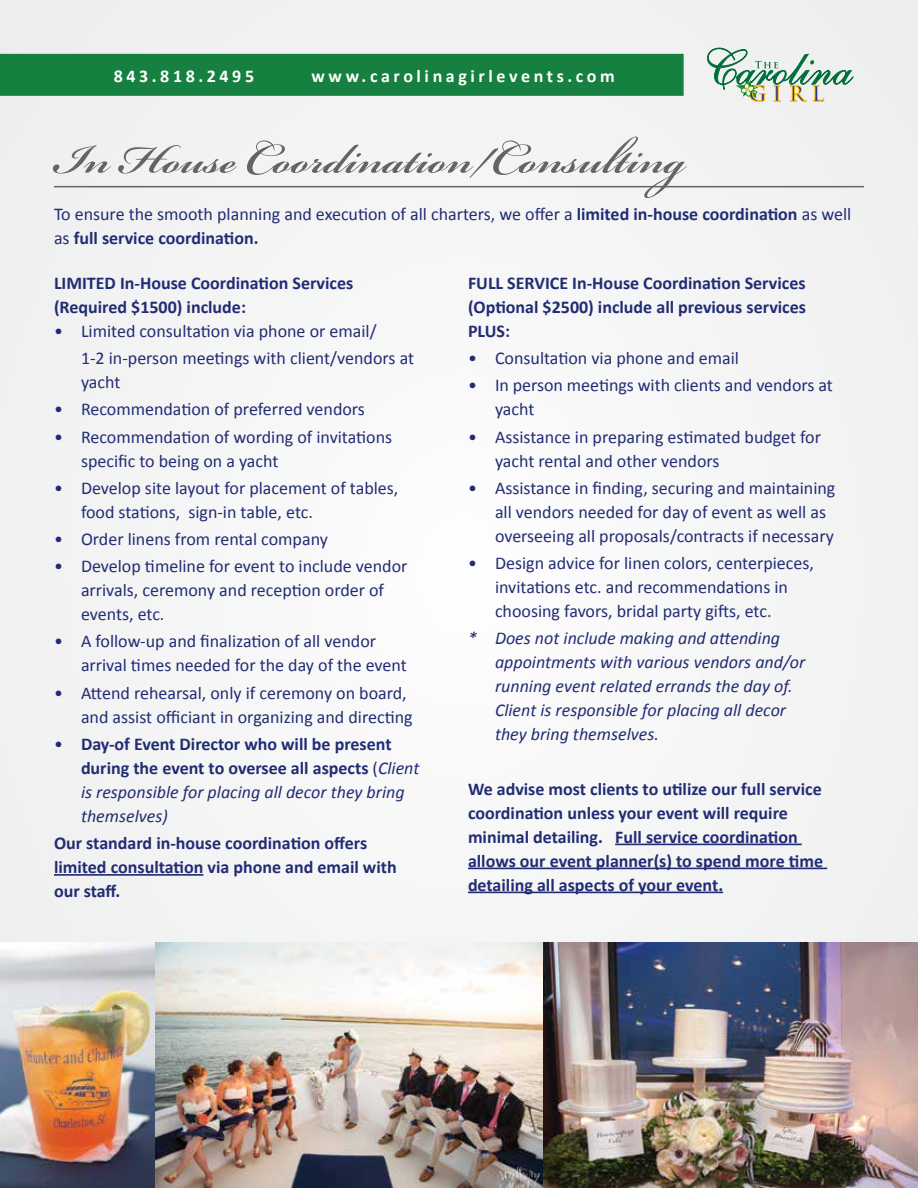
<style>
.page{position:relative;width:918px;height:1188px;background:#f4f4f5}
.page>*{position:absolute;margin:0;border:0;box-sizing:border-box;transform-origin:0 0}
.t1{font:63px "Bickham Script MM 700";color:#636466}
.t2{font:18px/24px "Calibri";color:#222c74}
.t3{font:700 18px/24px "Calibri";color:#222c74}
.t4{font:italic 18px/24px "Calibri";color:#222c74}
.t5{font:700 18px "Calibri";letter-spacing:.2em;color:#fff}
.s1{font-weight:700}
.s2{font-weight:400}
.s3{font-weight:400;font-style:italic}
</style>
<div class="page">
<div style="left:0;top:54px;width:684px;height:42px;background:#168040"></div>
<svg style="left:707px;top:48px;width:146px;height:55px"></svg>
<hr style="left:54px;top:186px;width:810px;height:1px;background:#636466">
<img style="left:0;top:943px;width:156px;height:245px">
<img style="left:156px;top:943px;width:762px;height:245px">
<hr style="left:54px;top:874px;width:149px;height:2px;background:#222c74">
<hr style="left:615px;top:844px;width:187px;height:1px;background:#222c74">
<hr style="left:468px;top:868px;width:359px;height:1px;background:#222c74">
<hr style="left:468px;top:892px;width:255px;height:1px;background:#222c74">
<p class="t5" style="left:114px;top:64px;width:142px">843.818.2495</p>
<p class="t5" style="left:311px;top:64px;width:305px">www.carolinagirlevents.com</p>
<h1 class="t1" style="left:54px;top:125px;width:633px">In House Coordination/Consulting</h1>
<p class="t2" style="left:54px;top:203px;width:799px">To ensure the smooth planning and execution of all charters, we offer a <span class="s1">limited in-house coordination</span> as well as <span class="s1">full service coordination.</span></p>
<p class="t3" style="left:54px;top:271px;width:301px">LIMITED In-House Coordination Services (Required $1500) include:</p>
<p class="t2" style="left:81px;top:317px;width:335px;line-height:27.3px;text-indent:-27px">• Limited consultation via phone or email/<br>1-2 in-person meetings with client/vendors at</p>
<p class="t2" style="left:81px;top:370px;width:41px">yacht</p>
<p class="t2" style="left:54px;top:397px;width:312px">• Recommendation of preferred vendors</p>
<p class="t2" style="left:81px;top:425px;width:313px;text-indent:-27px">• Recommendation of wording of invitations specific to being on a yacht</p>
<p class="t2" style="left:81px;top:476px;width:319px;text-indent:-27px">• Develop site layout for placement of tables, food stations, sign-in table, etc.</p>
<p class="t2" style="left:54px;top:527px;width:275px">• Order linens from rental company</p>
<p class="t2" style="left:81px;top:554px;width:328px;text-indent:-27px">• Develop timeline for event to include vendor arrivals, ceremony and reception order of events, etc.</p>
<p class="t2" style="left:81px;top:630px;width:327px;text-indent:-27px">• A follow-up and finalization of all vendor arrival times needed for the day of the event</p>
<p class="t2" style="left:81px;top:681px;width:333px;text-indent:-27px">• Attend rehearsal, only if ceremony on board, and assist officiant in organizing and directing</p>
<p class="t3" style="left:81px;top:732px;width:340px;text-indent:-27px"><span class="s2">•</span> Day-of Event Director who will be present during the event to oversee all aspects <span class="s2">(</span><span class="s3">Client is responsible for placing all decor they bring themselves)</span></p>
<p class="t3" style="left:54px;top:831px;width:344px">Our standard in-house coordination offers limited consultation via phone and email with our staff.</p>
<p class="t3" style="left:468px;top:271px;width:340px;text-align:justify">FULL SERVICE In-House Coordination Services (Optional $2500) include all previous services PLUS:</p>
<p class="t2" style="left:468px;top:346px;width:273px">• Consultation via phone and email</p>
<p class="t2" style="left:495px;top:373px;width:339px;text-indent:-27px">• In person meetings with clients and vendors at yacht</p>
<p class="t2" style="left:495px;top:425px;width:328px;text-indent:-27px">• Assistance in preparing estimated budget for yacht rental and other vendors</p>
<p class="t2" style="left:495px;top:476px;width:342px;text-indent:-27px">• Assistance in finding, securing and maintaining all vendors needed for day of event as well as overseeing all proposals/contracts if necessary</p>
<p class="t2" style="left:495px;top:551px;width:321px;text-indent:-27px">• Design advice for linen colors, centerpieces, invitations etc. and recommendations in choosing favors, bridal party gifts, etc.</p>
<p class="t4" style="left:495px;top:626px;width:312px;text-indent:-27px">* Does not include making and attending appointments with various vendors and/or running event related errands the day of.<br>Client is responsible for placing all decor they bring themselves.</p>
<p class="t3" style="left:468px;top:777px;width:357px">We advise most clients to utilize our full service coordination unless your event will require minimal detailing. Full service coordination allows our event planner(s) to spend more time detailing all aspects of your event.</p>
</div>
